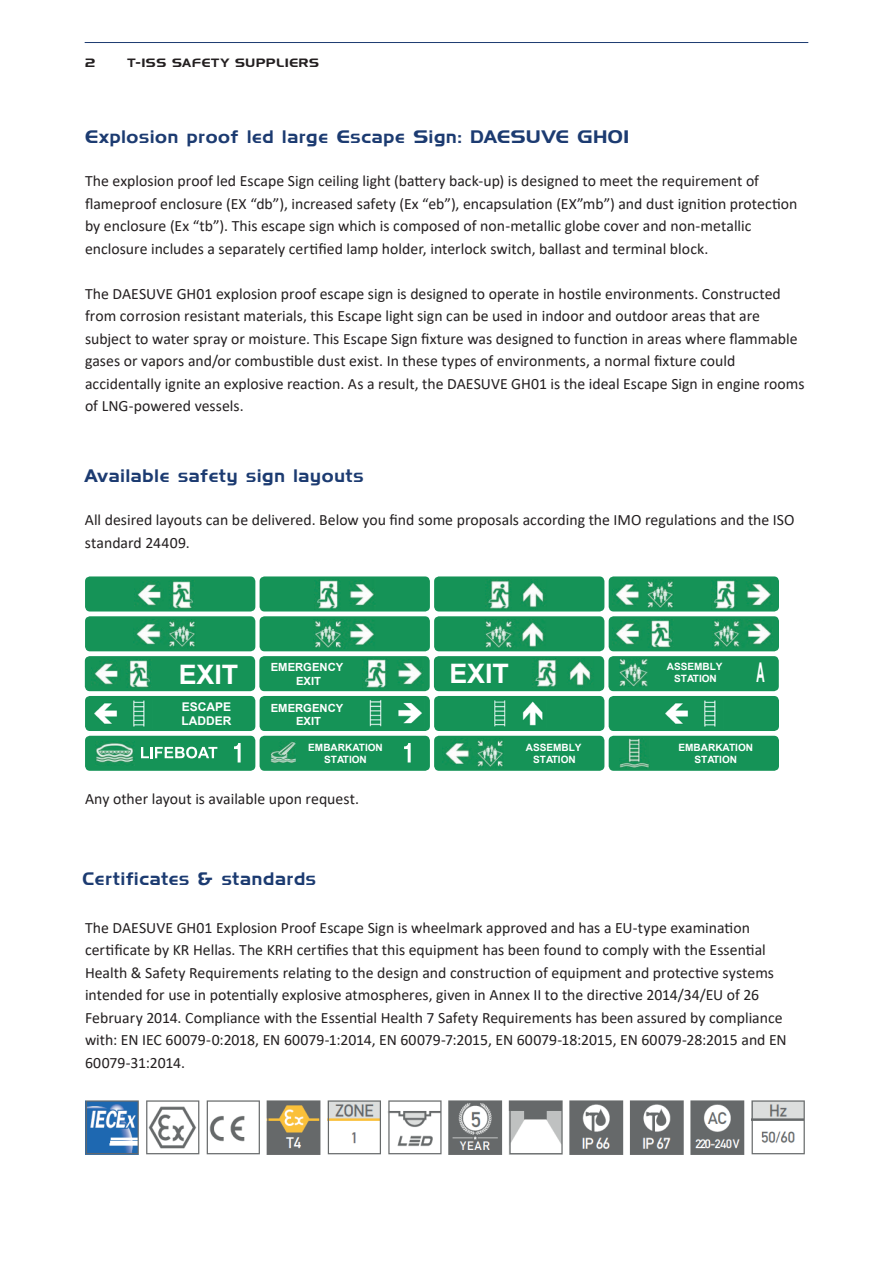
<style>
.page{position:relative;width:893px;height:1263px;background:#fff}
.page>*{position:absolute;margin:0;border:0;box-sizing:border-box;transform-origin:0 0}
.t1{font:700 27.3px "Arial";color:#fff;scale:.42 1}
.t2{font:700 26.85px "Arial";color:#fff}
.t3{font:18px "Denmark";letter-spacing:.045em;color:#1c3b71}
.t4{font:15.75px/22.5px "Calibri";color:#231f20}
.t5{font:12px "Denmark";letter-spacing:.065em;color:#231f20}
.t6{font:700 12px/14.4px "Arial";color:#fff}
.t7{font:700 11.25px/13.5px "Arial";color:#fff;text-align:center}
.t8{font:700 10.05px/12px "Arial";color:#fff;text-align:center}
</style>
<div class="page">
<img style="left:85px;top:1100px;width:720px;height:55px">
<div style="left:85px;top:576px;width:170px;height:35px;background:#159357;border-radius:5px"></div>
<img style="left:134px;top:580px;width:59px;height:28px">
<div style="left:85px;top:616px;width:170px;height:35px;background:#159357;border-radius:5px"></div>
<img style="left:136px;top:619px;width:59px;height:29px">
<div style="left:85px;top:656px;width:170px;height:35px;background:#159357;border-radius:5px"></div>
<div style="left:85px;top:696px;width:170px;height:35px;background:#159357;border-radius:5px"></div>
<img style="left:94px;top:700px;width:51px;height:27px">
<div style="left:85px;top:736px;width:170px;height:35px;background:#159357;border-radius:5px"></div>
<div style="left:260px;top:576px;width:170px;height:35px;background:#159357;border-radius:5px"></div>
<div style="left:260px;top:616px;width:170px;height:35px;background:#159357;border-radius:5px"></div>
<div style="left:259px;top:656px;width:171px;height:35px;background:#159357;border-radius:5px"></div>
<div style="left:260px;top:696px;width:170px;height:35px;background:#159357;border-radius:5px"></div>
<div style="left:260px;top:736px;width:170px;height:35px;background:#159357;border-radius:5px"></div>
<div style="left:434px;top:576px;width:170px;height:35px;background:#159357;border-radius:5px"></div>
<div style="left:434px;top:616px;width:170px;height:35px;background:#159357;border-radius:5px"></div>
<div style="left:434px;top:656px;width:170px;height:35px;background:#159357;border-radius:5px"></div>
<div style="left:434px;top:696px;width:170px;height:35px;background:#159357;border-radius:5px"></div>
<div style="left:434px;top:736px;width:170px;height:35px;background:#159357;border-radius:5px"></div>
<div style="left:609px;top:576px;width:170px;height:35px;background:#159357;border-radius:5px"></div>
<div style="left:609px;top:616px;width:170px;height:35px;background:#159357;border-radius:5px"></div>
<div style="left:608px;top:656px;width:171px;height:35px;background:#159357;border-radius:5px"></div>
<div style="left:609px;top:696px;width:170px;height:35px;background:#159357;border-radius:5px"></div>
<div style="left:609px;top:736px;width:170px;height:35px;background:#159357;border-radius:5px"></div>
<img style="left:314px;top:580px;width:60px;height:29px">
<img style="left:364px;top:659px;width:58px;height:29px">
<img style="left:713px;top:580px;width:58px;height:29px">
<img style="left:485px;top:580px;width:59px;height:29px">
<img style="left:532px;top:658px;width:59px;height:29px">
<img style="left:313px;top:620px;width:62px;height:29px">
<img style="left:712px;top:620px;width:60px;height:28px">
<img style="left:485px;top:619px;width:59px;height:29px">
<img style="left:494px;top:700px;width:49px;height:27px">
<img style="left:369px;top:700px;width:53px;height:27px">
<img style="left:613px;top:580px;width:60px;height:29px">
<img style="left:615px;top:620px;width:57px;height:28px">
<svg style="left:141px;top:747px;width:76px;height:11px"></svg>
<img style="left:96px;top:742px;width:38px;height:23px">
<svg style="left:404px;top:743px;width:7px;height:19px"></svg>
<svg style="left:234px;top:743px;width:7px;height:19px"></svg>
<img style="left:620px;top:659px;width:27px;height:28px">
<img style="left:270px;top:742px;width:26px;height:20px">
<img style="left:91px;top:660px;width:59px;height:28px">
<img style="left:442px;top:739px;width:61px;height:29px">
<img style="left:665px;top:700px;width:51px;height:27px">
<img style="left:620px;top:738px;width:29px;height:30px">
<hr style="left:85px;top:42px;width:723px;height:1px;background:#1c3b71">
<p class="t5" style="left:85px;top:55px;width:12px">2</p>
<p class="t5" style="left:128px;top:55px;width:193px">T-ISS SAFETY SUPPLIERS</p>
<p class="t3" style="left:85px;top:125px;width:545px">Explosion proof led large Escape Sign: DAESUVE GH01</p>
<p class="t4" style="left:85px;top:169px;width:714px">The explosion proof led Escape Sign ceiling light (battery back-up) is designed to meet the requirement of flameproof enclosure (EX “db”), increased safety (Ex “eb”), encapsulation (EX”mb”) and dust ignition protection by enclosure (Ex “tb”). This escape sign which is composed of non-metallic globe cover and non-metallic enclosure includes a separately certified lamp holder, interlock switch, ballast and terminal block.</p>
<p class="t4" style="left:85px;top:282px;width:721px">The DAESUVE GH01 explosion proof escape sign is designed to operate in hostile environments. Constructed from corrosion resistant materials, this Escape light sign can be used in indoor and outdoor areas that are subject to water spray or moisture. This Escape Sign fixture was designed to function in areas where flammable gases or vapors and/or combustible dust exist. In these types of environments, a normal fixture could accidentally ignite an explosive reaction. As a result, the DAESUVE GH01 is the ideal Escape Sign in engine rooms of LNG-powered vessels.</p>
<p class="t3" style="left:85px;top:465px;width:280px">Available safety sign layouts</p>
<p class="t4" style="left:85px;top:508px;width:711px">All desired layouts can be delivered. Below you find some proposals according the IMO regulations and the ISO standard 24409.</p>
<p class="t7" style="left:271px;top:661px;width:74px">EMERGENCY<br>EXIT</p>
<p class="t7" style="left:271px;top:701px;width:74px">EMERGENCY<br>EXIT</p>
<h2 class="t2" style="left:179px;top:655px;width:61px">EXIT</h2>
<h2 class="t2" style="left:449px;top:654px;width:61px">EXIT</h2>
<p class="t6" style="left:181px;top:699px;width:52px">ESCAPE<br>LADDER</p>
<p class="t8" style="left:667px;top:661px;width:57px">ASSEMBLY<br>STATION</p>
<h1 class="t1" style="left:756px;top:653px;width:21px">A</h1>
<p class="t8" style="left:308px;top:741px;width:76px">EMBARKATION<br>STATION</p>
<p class="t8" style="left:678px;top:742px;width:76px">EMBARKATION<br>STATION</p>
<p class="t8" style="left:526px;top:742px;width:57px">ASSEMBLY<br>STATION</p>
<p class="t4" style="left:85px;top:787px;width:275px">Any other layout is available upon request.</p>
<p class="t3" style="left:83px;top:867px;width:235px">Certificates &amp; standards</p>
<p class="t4" style="left:85px;top:916px;width:703px">The DAESUVE GH01 Explosion Proof Escape Sign is wheelmark approved and has a EU-type examination certificate by KR Hellas. The KRH certifies that this equipment has been found to comply with the Essential Health &amp; Safety Requirements relating to the design and construction of equipment and protective systems intended for use in potentially explosive atmospheres, given in Annex II to the directive 2014/34/EU of 26<br>February 2014. Compliance with the Essential Health 7 Safety Requirements has been assured by compliance with: EN IEC 60079-0:2018, EN 60079-1:2014, EN 60079-7:2015, EN 60079-18:2015, EN 60079-28:2015 and EN 60079-31:2014.</p>
</div>
